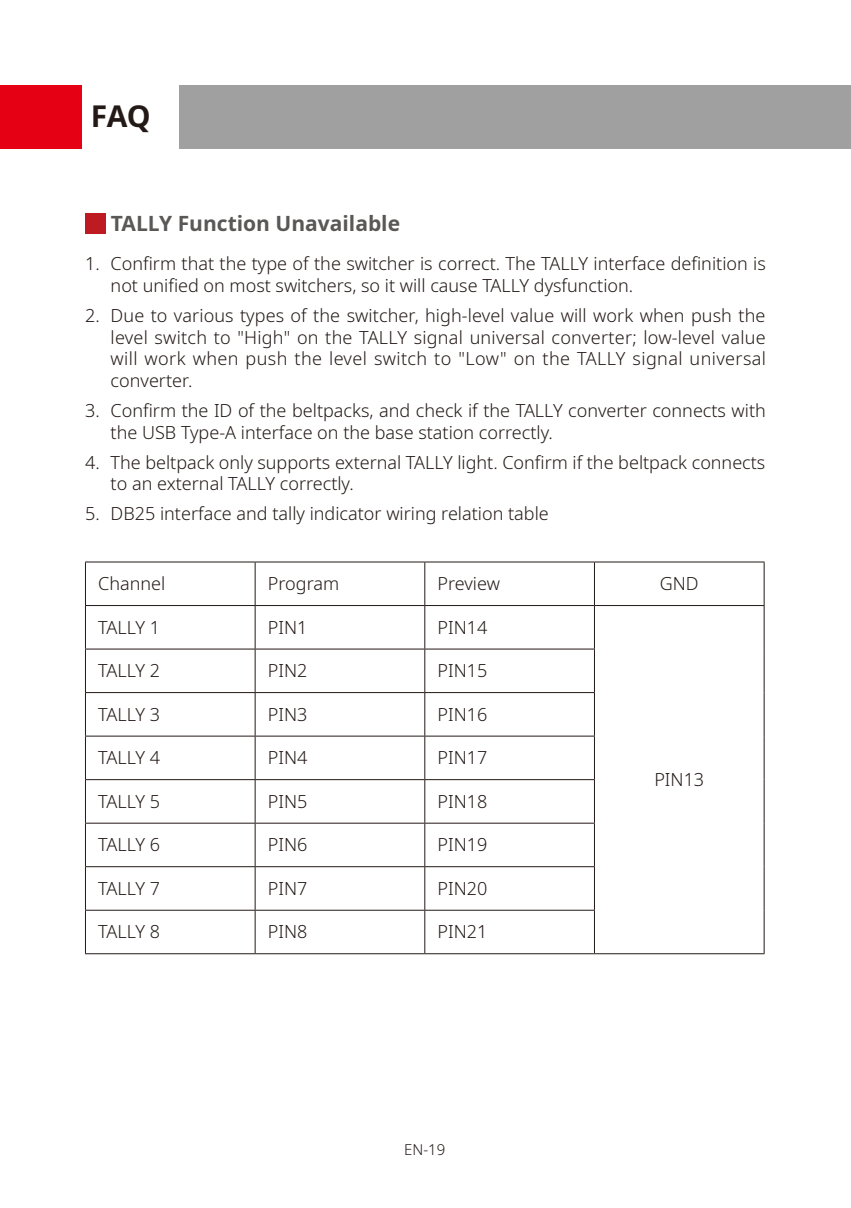
<style>
.page{position:relative;width:851px;height:1208px;background:#fff}
.page>*{position:absolute;margin:0;border:0;box-sizing:border-box;transform-origin:0 0}
.body_B{font:700 30px "Noto Sans";color:#231916}
.body_B-2{font:700 21px "Noto Sans";color:#595857}
.body{font:300 18px/21.6px "Noto Sans";color:#231916}
.t1{font:300 15px "Noto Sans";color:#231916}
</style>
<div class="page">
<div style="left:82px;top:85px;width:768px;height:63px;background:#a0a0a1"></div>
<div style="left:0;top:85px;width:82px;height:63px;background:#e60013"></div>
<div style="left:82px;top:85px;width:97px;height:63px;background:#fff"></div>
<div style="left:85px;top:213px;width:20px;height:21px;background:#bd1b21"></div>
<hr style="left:85px;top:561px;width:170px;height:1px;background:#231916">
<hr style="left:85px;top:562px;width:1px;height:43px;background:#231916">
<hr style="left:255px;top:561px;width:170px;height:1px;background:#231916">
<hr style="left:254px;top:562px;width:1px;height:43px;background:#231916">
<hr style="left:425px;top:561px;width:169px;height:1px;background:#231916">
<hr style="left:424px;top:562px;width:1px;height:43px;background:#231916">
<hr style="left:594px;top:561px;width:170px;height:1px;background:#231916">
<hr style="left:594px;top:562px;width:1px;height:43px;background:#231916">
<hr style="left:763px;top:562px;width:1px;height:43px;background:#231916">
<hr style="left:85px;top:605px;width:170px;height:1px;background:#231916">
<hr style="left:85px;top:606px;width:1px;height:42px;background:#231916">
<hr style="left:255px;top:605px;width:170px;height:1px;background:#231916">
<hr style="left:254px;top:606px;width:1px;height:42px;background:#231916">
<hr style="left:425px;top:605px;width:169px;height:1px;background:#231916">
<hr style="left:424px;top:606px;width:1px;height:42px;background:#231916">
<hr style="left:594px;top:605px;width:170px;height:1px;background:#231916">
<hr style="left:594px;top:606px;width:1px;height:42px;background:#231916">
<hr style="left:763px;top:606px;width:1px;height:43px;background:#231916">
<hr style="left:85px;top:648px;width:170px;height:1px;background:#231916">
<hr style="left:85px;top:649px;width:1px;height:43px;background:#231916">
<hr style="left:255px;top:648px;width:170px;height:1px;background:#231916">
<hr style="left:254px;top:649px;width:1px;height:43px;background:#231916">
<hr style="left:425px;top:648px;width:169px;height:1px;background:#231916">
<hr style="left:424px;top:649px;width:1px;height:43px;background:#231916">
<hr style="left:594px;top:649px;width:1px;height:43px;background:#231916">
<hr style="left:763px;top:649px;width:1px;height:43px;background:#231916">
<hr style="left:85px;top:692px;width:170px;height:1px;background:#231916">
<hr style="left:85px;top:693px;width:1px;height:42px;background:#231916">
<hr style="left:255px;top:692px;width:170px;height:1px;background:#231916">
<hr style="left:254px;top:693px;width:1px;height:42px;background:#231916">
<hr style="left:425px;top:692px;width:169px;height:1px;background:#231916">
<hr style="left:424px;top:693px;width:1px;height:42px;background:#231916">
<hr style="left:594px;top:693px;width:1px;height:42px;background:#231916">
<hr style="left:763px;top:692px;width:1px;height:44px;background:#231916">
<hr style="left:85px;top:735px;width:170px;height:1px;background:#231916">
<hr style="left:85px;top:736px;width:1px;height:43px;background:#231916">
<hr style="left:255px;top:735px;width:170px;height:1px;background:#231916">
<hr style="left:254px;top:736px;width:1px;height:43px;background:#231916">
<hr style="left:425px;top:735px;width:169px;height:1px;background:#231916">
<hr style="left:424px;top:736px;width:1px;height:43px;background:#231916">
<hr style="left:594px;top:736px;width:1px;height:43px;background:#231916">
<hr style="left:763px;top:736px;width:1px;height:43px;background:#231916">
<hr style="left:85px;top:779px;width:170px;height:1px;background:#231916">
<hr style="left:85px;top:780px;width:1px;height:43px;background:#231916">
<hr style="left:255px;top:779px;width:170px;height:1px;background:#231916">
<hr style="left:254px;top:780px;width:1px;height:43px;background:#231916">
<hr style="left:425px;top:779px;width:169px;height:1px;background:#231916">
<hr style="left:424px;top:780px;width:1px;height:43px;background:#231916">
<hr style="left:594px;top:780px;width:1px;height:43px;background:#231916">
<hr style="left:763px;top:779px;width:1px;height:44px;background:#231916">
<hr style="left:85px;top:822px;width:170px;height:1px;background:#231916">
<hr style="left:85px;top:823px;width:1px;height:43px;background:#231916">
<hr style="left:255px;top:822px;width:170px;height:1px;background:#231916">
<hr style="left:254px;top:823px;width:1px;height:43px;background:#231916">
<hr style="left:425px;top:822px;width:169px;height:1px;background:#231916">
<hr style="left:424px;top:823px;width:1px;height:43px;background:#231916">
<hr style="left:594px;top:823px;width:1px;height:43px;background:#231916">
<hr style="left:763px;top:823px;width:1px;height:43px;background:#231916">
<hr style="left:85px;top:866px;width:170px;height:1px;background:#231916">
<hr style="left:85px;top:867px;width:1px;height:43px;background:#231916">
<hr style="left:255px;top:866px;width:170px;height:1px;background:#231916">
<hr style="left:254px;top:867px;width:1px;height:43px;background:#231916">
<hr style="left:425px;top:866px;width:169px;height:1px;background:#231916">
<hr style="left:424px;top:867px;width:1px;height:43px;background:#231916">
<hr style="left:594px;top:867px;width:1px;height:43px;background:#231916">
<hr style="left:763px;top:866px;width:1px;height:44px;background:#231916">
<hr style="left:85px;top:909px;width:170px;height:1px;background:#231916">
<hr style="left:85px;top:910px;width:1px;height:43px;background:#231916">
<hr style="left:255px;top:909px;width:170px;height:1px;background:#231916">
<hr style="left:254px;top:910px;width:1px;height:43px;background:#231916">
<hr style="left:425px;top:909px;width:169px;height:1px;background:#231916">
<hr style="left:424px;top:910px;width:1px;height:43px;background:#231916">
<hr style="left:594px;top:910px;width:1px;height:43px;background:#231916">
<hr style="left:763px;top:910px;width:1px;height:43px;background:#231916">
<hr style="left:85px;top:953px;width:170px;height:1px;background:#231916">
<hr style="left:255px;top:953px;width:170px;height:1px;background:#231916">
<hr style="left:425px;top:953px;width:169px;height:1px;background:#231916">
<hr style="left:594px;top:953px;width:170px;height:1px;background:#231916">
<p class="body_B" style="left:91px;top:95px;width:61px">FAQ</p>
<p class="body_B-2" style="left:111px;top:208px;width:291px">TALLY Function Unavailable</p>
<p class="body" style="left:111px;top:253px;width:656px;text-indent:-26px">1. Confirm that the type of the switcher is correct. The TALLY interface definition is not unified on most switchers, so it will cause TALLY dysfunction.</p>
<p class="body" style="left:111px;top:305px;width:657px;text-align:justify;text-indent:-26px">2. Due to various types of the switcher, high-level value will work when push the level switch to "High" on the TALLY signal universal converter; low-level value will work when push the level switch to "Low" on the TALLY signal universal converter.</p>
<p class="body" style="left:111px;top:400px;width:656px;text-indent:-26px">3. Confirm the ID of the beltpacks, and check if the TALLY converter connects with the USB Type-A interface on the base station correctly.</p>
<p class="body" style="left:111px;top:452px;width:656px;text-indent:-26px">4. The beltpack only supports external TALLY light. Confirm if the beltpack connects to an external TALLY correctly.</p>
<p class="body" style="left:85px;top:503px;width:465px">5. DB25 interface and tally indicator wiring relation table</p>
<p class="body" style="left:98px;top:573px;width:69px">Channel</p>
<p class="body" style="left:268px;top:573px;width:73px">Program</p>
<p class="body" style="left:437px;top:573px;width:64px">Preview</p>
<p class="body" style="left:659px;top:573px;width:40px">GND</p>
<p class="body" style="left:98px;top:617px;width:63px">TALLY 1</p>
<p class="body" style="left:268px;top:617px;width:41px">PIN1</p>
<p class="body" style="left:437px;top:617px;width:51px">PIN14</p>
<p class="body" style="left:98px;top:660px;width:63px">TALLY 2</p>
<p class="body" style="left:268px;top:660px;width:41px">PIN2</p>
<p class="body" style="left:437px;top:660px;width:51px">PIN15</p>
<p class="body" style="left:98px;top:704px;width:63px">TALLY 3</p>
<p class="body" style="left:268px;top:704px;width:41px">PIN3</p>
<p class="body" style="left:437px;top:704px;width:51px">PIN16</p>
<p class="body" style="left:98px;top:747px;width:63px">TALLY 4</p>
<p class="body" style="left:268px;top:747px;width:41px">PIN4</p>
<p class="body" style="left:437px;top:747px;width:51px">PIN17</p>
<p class="body" style="left:98px;top:791px;width:63px">TALLY 5</p>
<p class="body" style="left:268px;top:791px;width:41px">PIN5</p>
<p class="body" style="left:437px;top:791px;width:51px">PIN18</p>
<p class="body" style="left:98px;top:834px;width:63px">TALLY 6</p>
<p class="body" style="left:268px;top:834px;width:41px">PIN6</p>
<p class="body" style="left:437px;top:834px;width:51px">PIN19</p>
<p class="body" style="left:98px;top:878px;width:63px">TALLY 7</p>
<p class="body" style="left:268px;top:878px;width:41px">PIN7</p>
<p class="body" style="left:437px;top:878px;width:51px">PIN20</p>
<p class="body" style="left:98px;top:921px;width:63px">TALLY 8</p>
<p class="body" style="left:268px;top:921px;width:41px">PIN8</p>
<p class="body" style="left:437px;top:921px;width:51px">PIN21</p>
<p class="t1" style="left:404px;top:1138px;width:43px">EN-19</p>
<p class="body" style="left:654px;top:769px;width:51px">PIN13</p>
</div>
